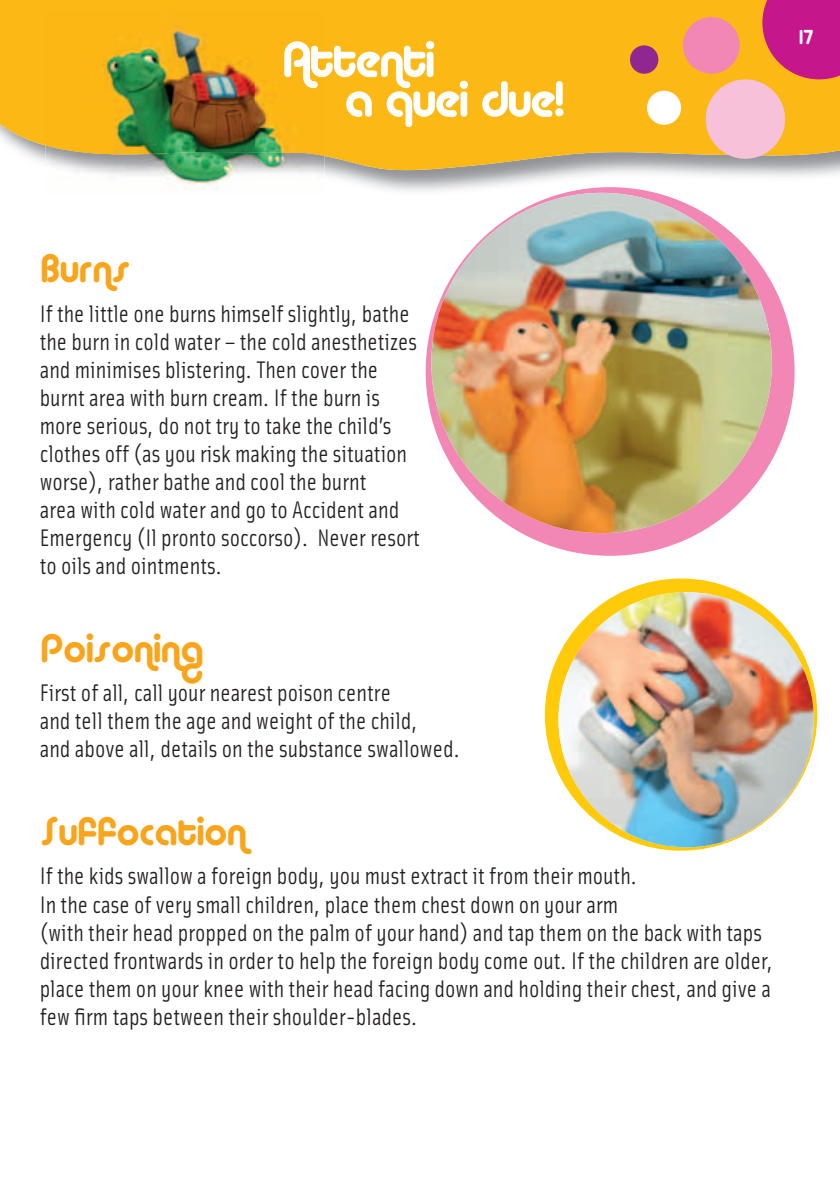
<style>
.page{position:relative;width:840px;height:1191px;background:#fff}
.page>*{position:absolute;margin:0;border:0;box-sizing:border-box;transform-origin:0 0}
.t1{font:40px "Alba";color:#f9a51b}
.t2{font:24px/28px "Solex Regular Lining";color:#231f20}
.t3{font:20px "Alba";color:#fff}
</style>
<div class="page">
<svg style="left:0;top:0;width:839px;height:170px;background:#f4b828"></svg>
<svg style="left:762px;top:0;width:77px;height:79px;background:#cb2a7d"></svg>
<div style="left:682px;top:17px;width:57px;height:57px;background:#f287b6;border-radius:50%"></div>
<div style="left:705px;top:79px;width:79px;height:80px;background:#f7c1d9;border-radius:50%"></div>
<div style="left:646px;top:91px;width:34px;height:34px;background:#fff;border-radius:50%"></div>
<div style="left:629px;top:45px;width:29px;height:29px;background:#90268f;border-radius:50%"></div>
<svg style="left:324px;top:41px;width:239px;height:86px"></svg>
<img style="left:45px;top:154px;width:279px;height:38px">
<img style="left:45px;top:11px;width:209px;height:143px">
<img style="left:254px;top:11px;width:70px;height:145px">
<img style="left:284px;top:41px;width:40px;height:47px">
<div style="left:544px;top:578px;width:272px;height:272px;background:#feca0a;border-radius:50%"></div>
<img style="left:558px;top:592px;width:255px;height:255px;border-radius:128px">
<div style="left:425px;top:187px;width:369px;height:369px;background:#f287b6;border-radius:50%"></div>
<img style="left:431px;top:193px;width:340px;height:340px;border-radius:170px">
<p class="t3" style="left:798px;top:26px;width:15px">17</p>
<h1 class="t1" style="left:40px;top:245px;width:91px">Burns</h1>
<p class="t2" style="left:40px;top:298px;width:381px">If the little one burns himself slightly, bathe the burn in cold water – the cold anesthetizes and minimises blistering. Then cover the burnt area with burn cream. If the burn is more serious, do not try to take the child’s clothes off (as you risk making the situation worse), rather bathe and cool the burnt<br>area with cold water and go to Accident and Emergency (Il pronto soccorso). Never resort to oils and ointments.</p>
<h1 class="t1" style="left:40px;top:624px;width:164px">Poisoning</h1>
<p class="t2" style="left:40px;top:678px;width:421px">First of all, call your nearest poison centre<br>and tell them the age and weight of the child,<br>and above all, details on the substance swallowed.</p>
<h1 class="t1" style="left:40px;top:808px;width:207px">Suffocation</h1>
<p class="t2" style="left:40px;top:861px;width:734px">If the kids swallow a foreign body, you must extract it from their mouth.<br>In the case of very small children, place them chest down on your arm<br>(with their head propped on the palm of your hand) and tap them on the back with taps directed frontwards in order to help the foreign body come out. If the children are older, place them on your knee with their head facing down and holding their chest, and give a few firm taps between their shoulder-blades.</p>
</div>
